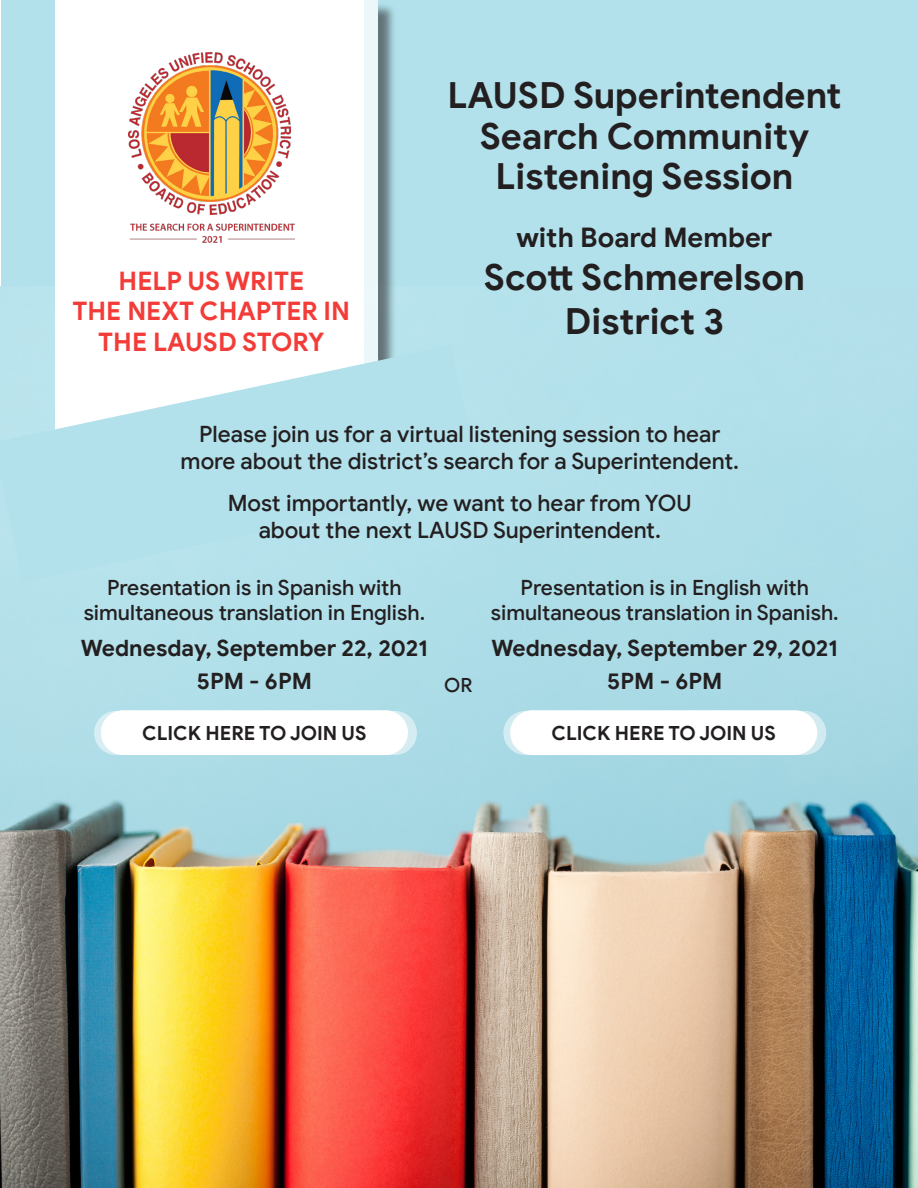
<style>
.page{position:relative;width:918px;height:1188px;background:#fff}
.page>*{position:absolute;margin:0;border:0;box-sizing:border-box;transform-origin:0 0}
.t1{font:700 36px "Google Sans";color:#231f20}
.t2{font:700 27px "Google Sans";color:#231f20}
.t3{font:700 25.5px "Google Sans";color:#f33c38}
.t4{font:500 22.5px "Google Sans";color:#231f20}
.t5{font:700 22.5px "Google Sans";color:#231f20}
.t6{font:500 21px "Google Sans";color:#231f20}
.t7{font:700 19.5px "Google Sans";color:#231f20}
.t8{font:500 19.5px "Google Sans";color:#231f20}
</style>
<div class="page">
<div style="left:2px;top:0;width:916px;height:804px;background:#b2e1eb"></div>
<img style="left:0;top:286px;width:918px;height:902px">
<div style="left:58px;top:2px;width:339px;height:448px;background:#231f20;opacity:.75"></div>
<div style="left:55px;top:0;width:323px;height:432px;background:#fff"></div>
<img style="left:128px;top:52px;width:167px;height:191px">
<svg style="left:0;top:345px;width:480px;height:237px"></svg>
<div style="left:94px;top:711px;width:323px;height:44px;background:#fff;border-radius:22px"></div>
<div style="left:503px;top:711px;width:323px;height:44px;background:#fff;border-radius:22px"></div>
<p class="t3" style="left:119px;top:265px;width:187px">HELP US WRITE</p>
<p class="t3" style="left:73px;top:296px;width:279px">THE NEXT CHAPTER IN</p>
<p class="t3" style="left:98px;top:326px;width:228px">THE LAUSD STORY</p>
<p class="t1" style="left:448px;top:73px;width:395px">LAUSD Superintendent</p>
<p class="t1" style="left:480px;top:114px;width:331px">Search Community</p>
<p class="t1" style="left:496px;top:154px;width:299px">Listening Session</p>
<p class="t2" style="left:516px;top:221px;width:257px">with Board Member</p>
<p class="t1" style="left:484px;top:256px;width:323px">Scott Schmerelson</p>
<p class="t1" style="left:565px;top:299px;width:161px">District 3</p>
<p class="t4" style="left:199px;top:420px;width:523px">Please join us for a virtual listening session to hear</p>
<p class="t4" style="left:181px;top:447px;width:560px">more about the district’s search for a Superintendent.</p>
<p class="t4" style="left:228px;top:489px;width:465px">Most importantly, we want to hear from YOU</p>
<p class="t4" style="left:259px;top:516px;width:404px">about the next LAUSD Superintendent.</p>
<p class="t6" style="left:107px;top:575px;width:296px">Presentation is in Spanish with</p>
<p class="t6" style="left:84px;top:600px;width:343px">simultaneous translation in English.</p>
<p class="t5" style="left:81px;top:634px;width:348px">Wednesday, September 22, 2021</p>
<p class="t5" style="left:197px;top:667px;width:117px">5PM - 6PM</p>
<p class="t6" style="left:521px;top:575px;width:290px">Presentation is in English with</p>
<p class="t6" style="left:491px;top:600px;width:349px">simultaneous translation in Spanish.</p>
<p class="t5" style="left:492px;top:634px;width:348px">Wednesday, September 29, 2021</p>
<p class="t8" style="left:444px;top:673px;width:30px">OR</p>
<p class="t5" style="left:607px;top:667px;width:117px">5PM - 6PM</p>
<p class="t7" style="left:142px;top:721px;width:226px">CLICK HERE TO JOIN US</p>
<p class="t7" style="left:551px;top:721px;width:226px">CLICK HERE TO JOIN US</p>
</div>
